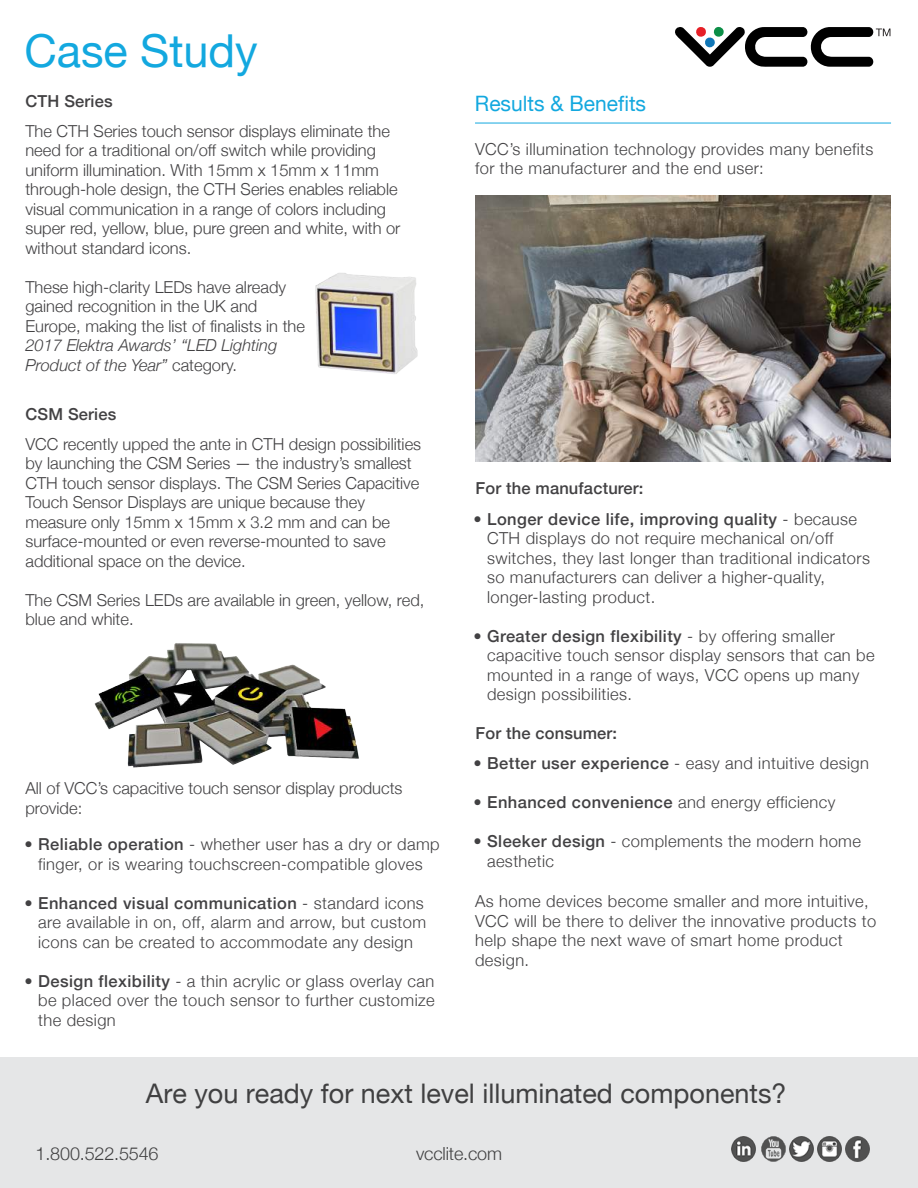
<style>
.page{position:relative;width:918px;height:1188px;background:#fff}
.page>*{position:absolute;margin:0;border:0;box-sizing:border-box;transform-origin:0 0}
.t1{font:45.45px "Helvetica Neue";color:#13a8df}
.t2{font:27px "Helvetica Neue";color:#404041}
.t3{font:21.15px "Helvetica Neue";color:#13a8df}
.t4{font:300 18px "Helvetica Neue";letter-spacing:-.01em;color:#404041}
.t5{font:300 16.5px/19.5px "Helvetica Neue";letter-spacing:.025em;color:#424143}
.t6{font:300 16.5px/19.5px "Helvetica Neue";color:#424143}
.t7{font:italic 300 16.5px/19.5px "Helvetica Neue";color:#424143}
.t8{font:500 16.5px "Helvetica Neue";letter-spacing:.01em;color:#424143}
.s1{font-style:normal}
.s2{font-weight:500}
</style>
<div class="page">
<svg style="left:675px;top:27px;width:215px;height:40px"></svg>
<hr style="left:475px;top:123px;width:416px;height:1px;background:#13a8df">
<div style="left:0;top:1057px;width:918px;height:131px;background:#e5e6e7"></div>
<img style="left:846px;top:1137px;width:24px;height:24px">
<img style="left:817px;top:1137px;width:24px;height:24px">
<img style="left:731px;top:1137px;width:25px;height:24px">
<img style="left:789px;top:1137px;width:24px;height:24px">
<img style="left:761px;top:1137px;width:24px;height:24px">
<img style="left:475px;top:195px;width:415px;height:266px">
<img style="left:94px;top:643px;width:265px;height:125px">
<img style="left:315px;top:273px;width:103px;height:101px">
<h1 class="t1" style="left:24px;top:18px;width:235px">Case Study</h1>
<p class="t8" style="left:26px;top:87px;width:89px">CTH Series</p>
<p class="t6" style="left:25px;top:120px;width:377px">The CTH Series touch sensor displays eliminate the need for a traditional on/off switch while providing uniform illumination. With 15mm x 15mm x 11mm through-hole design, the CTH Series enables reliable visual communication in a range of colors including super red, yellow, blue, pure green and white, with or without standard icons.</p>
<p class="t6" style="left:25px;top:276px;width:281px">These high-clarity LEDs have already gained recognition in the UK and<br>Europe, making the list of finalists in the</p>
<p class="t7" style="left:25px;top:335px;width:253px">2017 Elektra Awards’ “LED Lighting<br>Product of the Year” <span class="s1">category.</span></p>
<p class="t8" style="left:26px;top:401px;width:92px">CSM Series</p>
<p class="t6" style="left:25px;top:433px;width:397px">VCC recently upped the ante in CTH design possibilities by launching the CSM Series — the industry’s smallest CTH touch sensor displays. The CSM Series Capacitive Touch Sensor Displays are unique because they measure only 15mm x 15mm x 3.2 mm and can be surface-mounted or even reverse-mounted to save additional space on the device.</p>
<p class="t6" style="left:25px;top:589px;width:401px">The CSM Series LEDs are available in green, yellow, red, blue and white.</p>
<p class="t6" style="left:25px;top:777px;width:379px">All of VCC’s capacitive touch sensor display products provide:</p>
<p class="t5" style="left:25px;top:833px;width:417px;text-align:center">• <span class="s2">Reliable operation</span> - whether user has a dry or damp finger, or is wearing touchscreen-compatible gloves</p>
<p class="t5" style="left:38px;top:892px;width:389px;text-indent:-13px">• <span class="s2">Enhanced visual communication</span> - standard icons are available in on, off, alarm and arrow, but custom icons can be created to accommodate any design</p>
<p class="t6" style="left:38px;top:970px;width:398px;text-align:justify;text-indent:-13px">• <span class="s2">Design flexibility</span> - a thin acrylic or glass overlay can be placed over the touch sensor to further customize the design</p>
<p class="t3" style="left:475px;top:88px;width:173px">Results &amp; Benefits</p>
<p class="t5" style="left:475px;top:138px;width:400px">VCC’s illumination technology provides many benefits for the manufacturer and the end user:</p>
<p class="t8" style="left:475px;top:475px;width:170px">For the manufacturer:</p>
<p class="t5" style="left:487px;top:508px;width:385px;text-indent:-13px">• <span class="s2">Longer device life, improving quality</span> - because CTH displays do not require mechanical on/off switches, they last longer than traditional indicators so manufacturers can deliver a higher-quality, longer-lasting product.</p>
<p class="t5" style="left:487px;top:625px;width:389px;text-indent:-13px">• <span class="s2">Greater design flexibility</span> - by offering smaller capacitive touch sensor display sensors that can be mounted in a range of ways, VCC opens up many design possibilities.</p>
<p class="t8" style="left:475px;top:720px;width:143px">For the consumer:</p>
<p class="t5" style="left:474px;top:753px;width:397px">• <span class="s2">Better user experience</span> - easy and intuitive design</p>
<p class="t5" style="left:474px;top:792px;width:363px">• <span class="s2">Enhanced convenience</span> and energy efficiency</p>
<p class="t5" style="left:487px;top:831px;width:375px;text-indent:-13px">• <span class="s2">Sleeker design</span> - complements the modern home aesthetic</p>
<p class="t5" style="left:475px;top:890px;width:403px">As home devices become smaller and more intuitive, VCC will be there to deliver the innovative products to help shape the next wave of smart home product design.</p>
<h2 class="t2" style="left:146px;top:1074px;width:642px">Are you ready for next level illuminated components?</h2>
<p class="t4" style="left:36px;top:1139px;width:124px">1.800.522.5546</p>
<p class="t4" style="left:416px;top:1139px;width:88px">vcclite.com</p>
</div>
